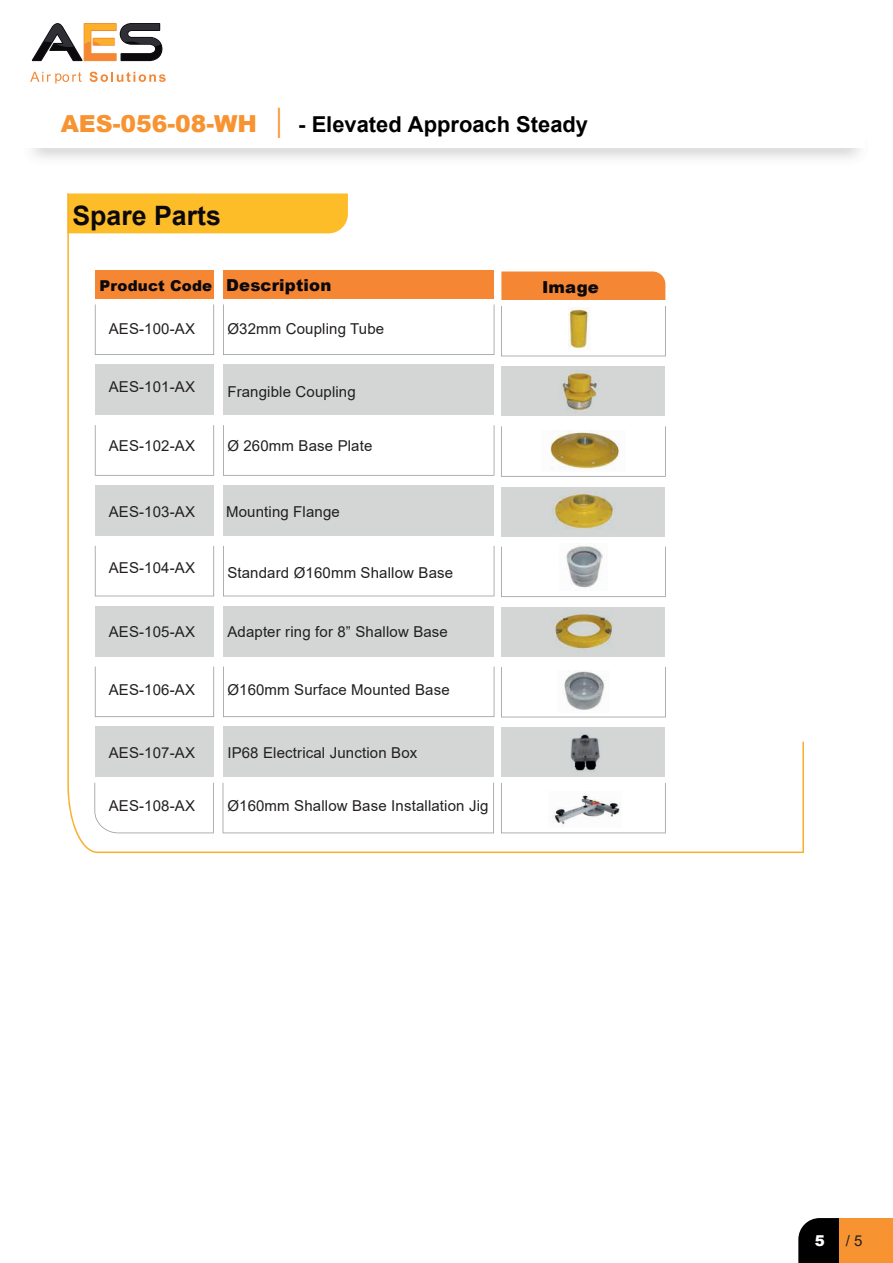
<style>
.page{position:relative;width:893px;height:1263px;background:#fff}
.page>*{position:absolute;margin:0;border:0;box-sizing:border-box;transform-origin:0 0}
.t1{font:700 26.7px "Arial";color:#0c090d}
.t2{font:700 21.9px "Arial";color:#000001}
.t3{font:900 16.5px "Arial";letter-spacing:.01em;color:#0c090d}
.t4{font:15px "Arial";letter-spacing:.01em;color:#231f20}
.t5{font:900 15px "Arial";letter-spacing:.01em;color:#0c090d}
.t6{font:900 15px "Arial";color:#fff}
.s1{font-weight:900;font-size:23.4px;color:#f79331}
.s2{font-weight:400;font-size:42.15px;color:#f79331}
</style>
<div class="page">
<svg style="left:798px;top:1218px;width:41px;height:45px;background:#101011"></svg>
<div style="left:839px;top:1218px;width:54px;height:45px;background:#f79331"></div>
<svg style="left:67px;top:193px;width:737px;height:660px"></svg>
<svg style="left:94px;top:783px;width:120px;height:50px"></svg>
<svg style="left:223px;top:783px;width:271px;height:50px"></svg>
<svg style="left:501px;top:783px;width:165px;height:50px"></svg>
<img style="left:568px;top:307px;width:22px;height:44px">
<img style="left:558px;top:370px;width:43px;height:42px">
<img style="left:542px;top:431px;width:83px;height:41px">
<img style="left:551px;top:492px;width:65px;height:42px">
<img style="left:559px;top:543px;width:48px;height:47px">
<img style="left:551px;top:612px;width:65px;height:40px">
<img style="left:558px;top:671px;width:51px;height:41px">
<img style="left:562px;top:729px;width:43px;height:45px">
<img style="left:549px;top:792px;width:72px;height:35px">
<svg style="left:30px;top:72px;width:52px;height:12px"></svg>
<svg style="left:90px;top:72px;width:76px;height:10px"></svg>
<svg style="left:32px;top:23px;width:131px;height:38px"></svg>
<h2 class="t2" style="left:61px;top:109px;width:529px"><span class="s1">AES-056-08-WH</span> <span class="s2">I</span> - Elevated Approach Steady</h2>
<h1 class="t1" style="left:72px;top:197px;width:150px">Spare Parts</h1>
<p class="t5" style="left:100px;top:275px;width:114px">Product Code</p>
<p class="t4" style="left:109px;top:318px;width:88px">AES-100-AX</p>
<p class="t3" style="left:226px;top:273px;width:107px">Description</p>
<p class="t3" style="left:542px;top:275px;width:58px">Image</p>
<p class="t4" style="left:227px;top:318px;width:158px">Ø32mm Coupling Tube</p>
<p class="t4" style="left:109px;top:376px;width:88px">AES-101-AX</p>
<p class="t4" style="left:109px;top:436px;width:88px">AES-102-AX</p>
<p class="t4" style="left:227px;top:381px;width:130px">Frangible Coupling</p>
<p class="t4" style="left:227px;top:436px;width:147px">Ø 260mm Base Plate</p>
<p class="t4" style="left:109px;top:502px;width:88px">AES-103-AX</p>
<p class="t4" style="left:226px;top:502px;width:115px">Mounting Flange</p>
<p class="t4" style="left:109px;top:557px;width:88px">AES-104-AX</p>
<p class="t4" style="left:227px;top:562px;width:227px">Standard Ø160mm Shallow Base</p>
<p class="t4" style="left:109px;top:622px;width:88px">AES-105-AX</p>
<p class="t4" style="left:227px;top:622px;width:222px">Adapter ring for 8” Shallow Base</p>
<p class="t4" style="left:109px;top:679px;width:88px">AES-106-AX</p>
<p class="t4" style="left:227px;top:679px;width:224px">Ø160mm Surface Mounted Base</p>
<p class="t4" style="left:109px;top:742px;width:88px">AES-107-AX</p>
<p class="t4" style="left:227px;top:742px;width:191px">IP68 Electrical Junction Box</p>
<p class="t4" style="left:109px;top:795px;width:88px">AES-108-AX</p>
<p class="t4" style="left:227px;top:795px;width:263px">Ø160mm Shallow Base Installation Jig</p>
<p class="t6" style="left:815px;top:1229px;width:12px">5</p>
<p class="t4" style="left:846px;top:1230px;width:18px">/ 5</p>
</div>
